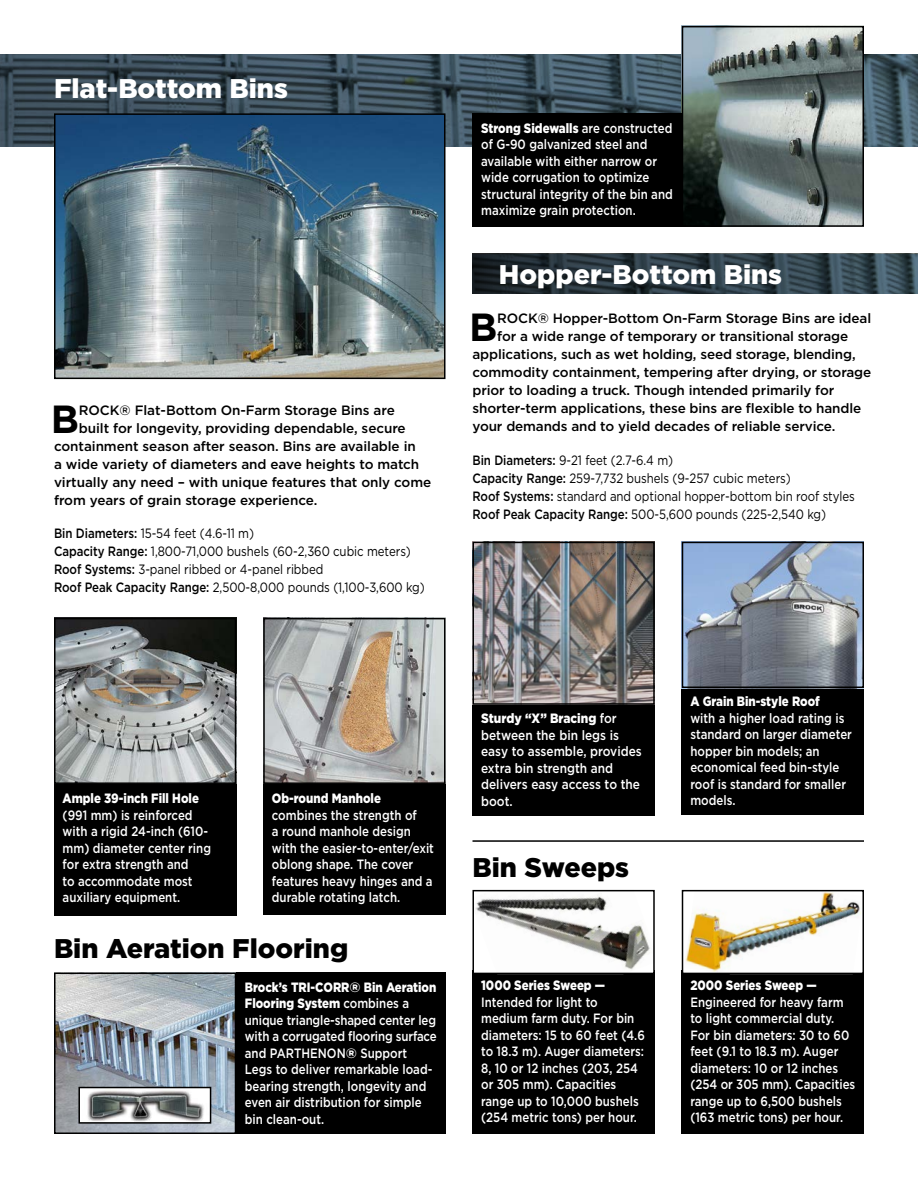
<style>
.page{position:relative;width:918px;height:1188px;background:#fff}
.page>*{position:absolute;margin:0;border:0;box-sizing:border-box;transform-origin:0 0}
.t1{font:700 39.15px "Gotham";color:#000}
.t2{font:900 27px "Gotham";color:#fff}
.t3{font:900 27px "Gotham";color:#000}
.t4{font:500 13.5px/16.5px "Gotham";color:#fff;scale:.85 1}
.t5{font:500 13.5px "Gotham";letter-spacing:-.01em;color:#000}
.t6{font:13.5px/18px "Gotham";letter-spacing:-.005em;color:#000;scale:.85 1}
.t7{font:500 13.5px/16.5px "Gotham";color:#fff;scale:.88 1}
.t8{font:900 13.5px "Gotham";color:#fff;scale:.85 1}
.s1{font-weight:500}
.s2{font-weight:900}
</style>
<div class="page">
<svg style="left:0;top:54px;width:918px;height:92px;background:#3c4f5b"></svg>
<svg style="left:472px;top:254px;width:446px;height:40px;background:#2b3a43"></svg>
<img style="left:685px;top:29px;width:176px;height:195px">
<div style="left:682px;top:26px;width:182px;height:201px;border:2px solid #000"></div>
<img style="left:57px;top:976px;width:176px;height:155px">
<div style="left:54px;top:973px;width:182px;height:161px;border:2px solid #000"></div>
<img style="left:57px;top:621px;width:176px;height:160px">
<div style="left:54px;top:618px;width:182px;height:166px;border:2px solid #000"></div>
<div style="left:472px;top:113px;width:210px;height:114px;background:#000"></div>
<div style="left:54px;top:784px;width:182px;height:132px;background:#000"></div>
<div style="left:263px;top:784px;width:183px;height:131px;background:#000"></div>
<img style="left:266px;top:621px;width:177px;height:160px">
<div style="left:263px;top:618px;width:183px;height:166px;border:2px solid #000"></div>
<div style="left:236px;top:973px;width:210px;height:161px;background:#000"></div>
<img style="left:82px;top:1090px;width:126px;height:31px">
<div style="left:78px;top:1087px;width:133px;height:37px;border:2px solid #000"></div>
<hr style="left:472px;top:840px;width:392px;height:2px;background:#000">
<img style="left:57px;top:116px;width:386px;height:260px">
<div style="left:54px;top:113px;width:392px;height:266px;border:2px solid #000"></div>
<div style="left:472px;top:704px;width:183px;height:112px;background:#000"></div>
<div style="left:682px;top:687px;width:182px;height:128px;background:#000"></div>
<img style="left:475px;top:545px;width:177px;height:157px">
<div style="left:472px;top:542px;width:183px;height:163px;border:2px solid #000"></div>
<img style="left:685px;top:545px;width:176px;height:140px">
<div style="left:682px;top:542px;width:182px;height:146px;border:2px solid #000"></div>
<div style="left:472px;top:971px;width:183px;height:163px;background:#000"></div>
<div style="left:682px;top:971px;width:182px;height:163px;background:#000"></div>
<img style="left:685px;top:893px;width:176px;height:78px">
<div style="left:682px;top:890px;width:182px;height:84px;border:2px solid #000"></div>
<img style="left:475px;top:895px;width:175px;height:75px">
<div style="left:472px;top:890px;width:183px;height:84px;border:2px solid #000"></div>
<h2 class="t2" style="left:54px;top:70px;width:235px">Flat-Bottom Bins</h2>
<h1 class="t1" style="left:51px;top:393px;width:30px">B</h1>
<p class="t5" style="left:79px;top:401px;width:318px">ROCK® Flat-Bottom On-Farm Storage Bins are</p>
<p class="t5" style="left:79px;top:419px;width:328px">built for longevity, providing dependable, secure</p>
<p class="t5" style="left:54px;top:437px;width:363px">containment season after season. Bins are available in</p>
<p class="t5" style="left:54px;top:455px;width:367px">a wide variety of diameters and eave heights to match</p>
<p class="t5" style="left:54px;top:473px;width:379px">virtually any need – with unique features that only come</p>
<p class="t5" style="left:54px;top:491px;width:265px">from years of grain storage experience.</p>
<p class="t6" style="left:54px;top:524px;width:438px"><span class="s1">Bin Diameters:</span> 15-54 feet (4.6-11 m)<br><span class="s1">Capacity Range:</span> 1,800-71,000 bushels (60-2,360 cubic meters)<br><span class="s1">Roof Systems:</span> 3-panel ribbed or 4-panel ribbed<br><span class="s1">Roof Peak Capacity Range:</span> 2,500-8,000 pounds (1,100-3,600 kg)</p>
<p class="t4" style="left:481px;top:120px;width:227px"><span class="s2">Strong Sidewalls</span> are constructed of G-90 galvanized steel and available with either narrow or wide corrugation to optimize structural integrity of the bin and maximize grain protection.</p>
<h2 class="t2" style="left:499px;top:255px;width:285px">Hopper-Bottom Bins</h2>
<h1 class="t1" style="left:469px;top:301px;width:30px">B</h1>
<p class="t5" style="left:497px;top:310px;width:375px">ROCK® Hopper-Bottom On-Farm Storage Bins are ideal</p>
<p class="t5" style="left:497px;top:328px;width:352px">for a wide range of temporary or transitional storage</p>
<p class="t5" style="left:473px;top:346px;width:385px">applications, such as wet holding, seed storage, blending,</p>
<p class="t5" style="left:473px;top:364px;width:400px">commodity containment, tempering after drying, or storage</p>
<p class="t5" style="left:473px;top:382px;width:363px">prior to loading a truck. Though intended primarily for</p>
<p class="t5" style="left:473px;top:400px;width:390px">shorter-term applications, these bins are flexible to handle</p>
<p class="t5" style="left:473px;top:418px;width:364px">your demands and to yield decades of reliable service.</p>
<p class="t6" style="left:472px;top:451px;width:452px"><span class="s1">Bin Diameters:</span> 9-21 feet (2.7-6.4 m)<br><span class="s1">Capacity Range:</span> 259-7,732 bushels (9-257 cubic meters)<br><span class="s1">Roof Systems:</span> standard and optional hopper-bottom bin roof styles <span class="s1">Roof Peak Capacity Range:</span> 500-5,600 pounds (225-2,540 kg)</p>
<p class="t8" style="left:63px;top:789px;width:162px">Ample 39-inch Fill Hole</p>
<p class="t4" style="left:63px;top:807px;width:176px">(991 mm) is reinforced with a rigid 24-inch (610- mm) diameter center ring for extra strength and<br>to accommodate most auxiliary equipment.</p>
<p class="t8" style="left:272px;top:789px;width:130px">Ob-round Manhole</p>
<p class="t4" style="left:272px;top:807px;width:192px">combines the strength of<br>a round manhole design with the easier-to-enter/exit oblong shape. The cover features heavy hinges and a durable rotating latch.</p>
<h2 class="t3" style="left:54px;top:929px;width:296px">Bin Aeration Flooring</h2>
<p class="t4" style="left:245px;top:979px;width:227px"><span class="s2">Brock’s TRI-CORR® Bin Aeration<br>Flooring System</span> combines a unique triangle-shaped center leg with a corrugated flooring surface and PARTHENON<span class="s2">®</span> Support<br>Legs to deliver remarkable load&shy;bearing strength, longevity and even air distribution for simple bin clean-out.</p>
<p class="t7" style="left:481px;top:710px;width:184px"><span class="s2">Sturdy “X” Bracing</span> for between the bin legs is easy to assemble, provides extra bin strength and delivers easy access to the boot.</p>
<h2 class="t3" style="left:472px;top:849px;width:158px">Bin Sweeps</h2>
<p class="t8" style="left:481px;top:976px;width:147px">1000 Series Sweep —</p>
<p class="t4" style="left:481px;top:994px;width:194px">Intended for light to medium farm duty. For bin diameters: 15 to 60 feet (4.6 to 18.3 m). Auger diameters:<br>8, 10 or 12 inches (203, 254 or 305 mm). Capacities range up to 10,000 bushels (254 metric tons) per hour.</p>
<p class="t8" style="left:690px;top:692px;width:154px">A Grain Bin-style Roof</p>
<p class="t4" style="left:690px;top:709px;width:192px">with a higher load rating is standard on larger diameter hopper bin models; an economical feed bin-style roof is standard for smaller models.</p>
<p class="t8" style="left:690px;top:976px;width:150px">2000 Series Sweep —</p>
<p class="t4" style="left:690px;top:994px;width:196px">Engineered for heavy farm to light commercial duty.<br>For bin diameters: 30 to 60 feet (9.1 to 18.3 m). Auger diameters: 10 or 12 inches (254 or 305 mm). Capacities range up to 6,500 bushels (163 metric tons) per hour.</p>
</div>
